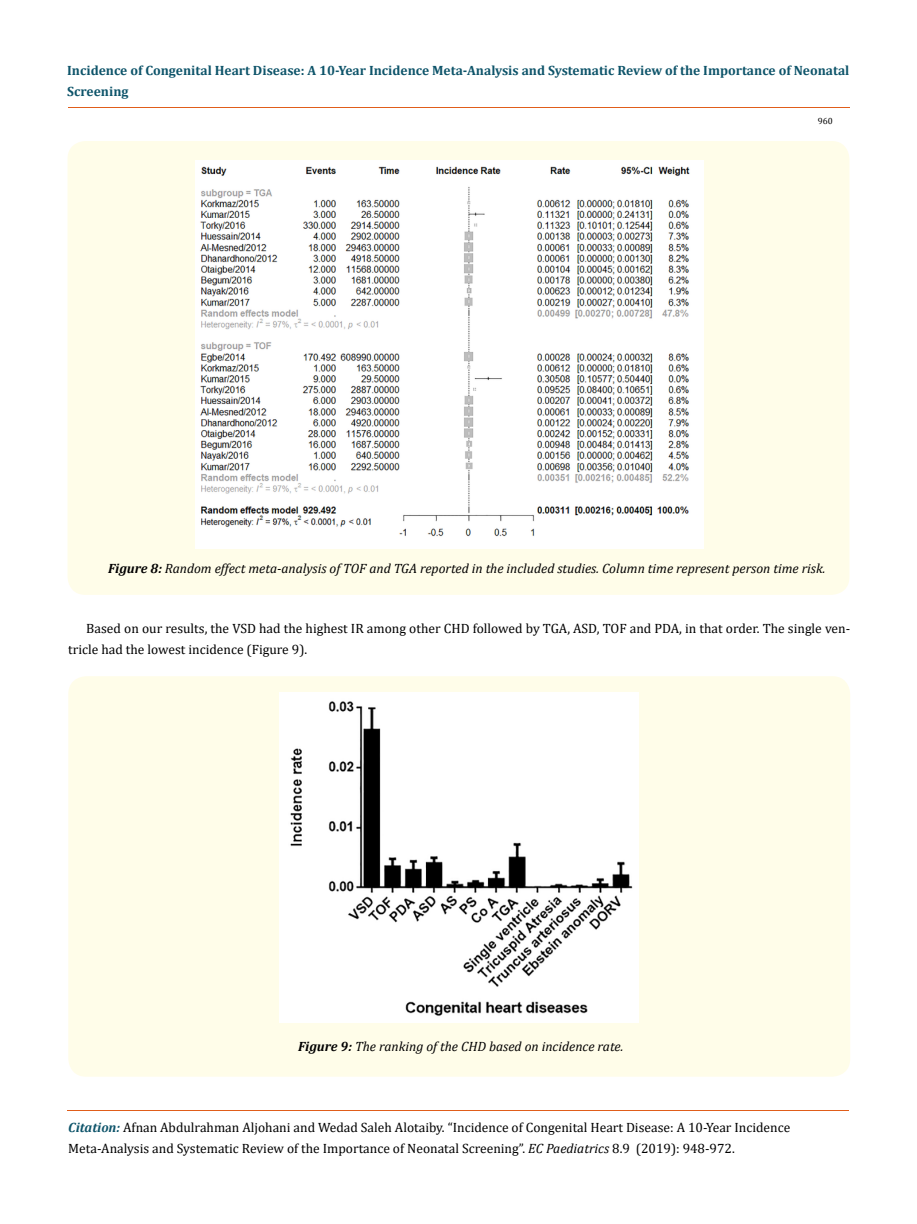
<style>
.page{position:relative;width:917px;height:1224px;background:#fff}
.page>*{position:absolute;margin:0;border:0;box-sizing:border-box;transform-origin:0 0}
.t1{font:13.5px/21px "Cambria";color:#000}
.t2{font:italic 13.5px "Cambria";color:#000}
.t3{font:700 13.5px/21px "Cambria";color:#0e546a}
.t4{font:9px "Cambria";color:#000}
.s1{font-weight:700}
.s2{font-weight:700;font-style:italic;color:#0e546a}
.s3{font-style:italic}
</style>
<div class="page">
<hr style="left:68px;top:108px;width:781px;height:1px;background:#e05d1a">
<hr style="left:67px;top:1111px;width:782px;height:1px;background:#e05d1a">
<div style="left:68px;top:141px;width:781px;height:454px;background:#fffde9;border-radius:18px"></div>
<img style="left:196px;top:160px;width:507px;height:389px">
<div style="left:68px;top:676px;width:782px;height:401px;background:#fffde9;border-radius:18px"></div>
<img style="left:279px;top:692px;width:359px;height:331px">
<p class="t3" style="left:67px;top:60px;width:783px">Incidence of Congenital Heart Disease: A 10-Year Incidence Meta-Analysis and Systematic Review of the Importance of Neonatal<br>Screening</p>
<p class="t4" style="left:817px;top:116px;width:16px">960</p>
<p class="t2" style="left:108px;top:559px;width:719px"><span class="s1">Figure 8:</span> Random effect meta-analysis of TOF and TGA reported in the included studies. Column time represent person time risk.</p>
<p class="t1" style="left:68px;top:618px;width:783px;text-indent:18px">Based on our results, the VSD had the highest IR among other CHD followed by TGA, ASD, TOF and PDA, in that order. The single ven&shy;tricle had the lowest incidence (Figure 9).</p>
<p class="t2" style="left:298px;top:1037px;width:327px"><span class="s1">Figure 9:</span> The ranking of the CHD based on incidence rate.</p>
<p class="t1" style="left:68px;top:1117px;width:723px"><span class="s2">Citation:</span> Afnan Abdulrahman Aljohani and Wedad Saleh Alotaiby. “Incidence of Congenital Heart Disease: A 10-Year Incidence<br>Meta-Analysis and Systematic Review of the Importance of Neonatal Screening”. <span class="s3">EC Paediatrics</span> 8.9 (2019): 948-972.</p>
</div>
